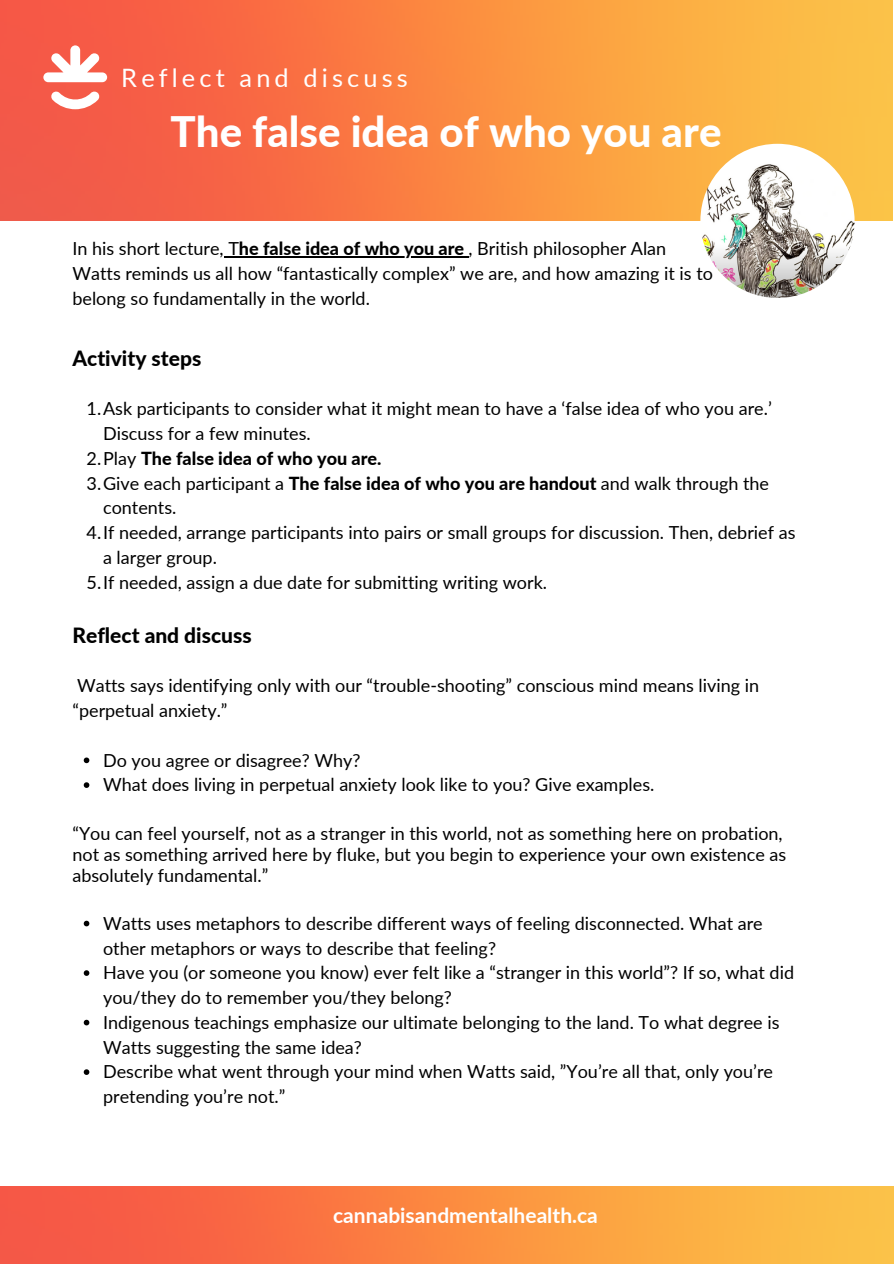
<style>
.page{position:relative;width:894px;height:1264px;background:#fff}
.page>*{position:absolute;margin:0;border:0;box-sizing:border-box;transform-origin:0 0}
.t1{font:800 42px "Lato";color:#fff}
.t2{font:25.35px "Lato";letter-spacing:.165em;color:#fff}
.t3{font:800 21px "Lato";color:#000}
.t4{font:700 21px "Lato";color:#fff}
.t5{font:18px/24.8px "Lato";color:#000}
.t6{font:800 18px "Lato";color:#000}
.s1{font-weight:800}
.s2{font-weight:400}
</style>
<div class="page">
<img style="left:0;top:0;width:892px;height:221px">
<svg style="left:43px;top:45px;width:64px;height:37px"></svg>
<svg style="left:51px;top:91px;width:49px;height:18px"></svg>
<img style="left:0;top:1186px;width:893px;height:77px">
<img style="left:700px;top:144px;width:154px;height:154px;border-radius:50%">
<svg style="left:224px;top:256px;width:15px;height:1px"></svg>
<hr style="left:239px;top:256px;width:229px;height:1px;background:#000">
<svg style="left:84px;top:757px;width:5px;height:6px"></svg>
<svg style="left:84px;top:782px;width:5px;height:6px"></svg>
<svg style="left:84px;top:920px;width:5px;height:6px"></svg>
<svg style="left:84px;top:970px;width:5px;height:5px"></svg>
<svg style="left:84px;top:1019px;width:5px;height:6px"></svg>
<svg style="left:84px;top:1069px;width:5px;height:5px"></svg>
<p class="t2" style="left:121px;top:62px;width:288px">Reflect and discuss</p>
<h2 class="t1" style="left:170px;top:105px;width:552px">The false idea of who you are</h2>
<p class="t5" style="left:72px;top:236px;width:595px">In his short lecture, T<span class="s1">he false idea of who you are</span> , British philosopher Alan</p>
<p class="t5" style="left:72px;top:261px;width:641px">Watts reminds us all how “fantastically complex” we are, and how amazing it is to belong so fundamentally in the world.</p>
<p class="t3" style="left:72px;top:345px;width:130px">Activity steps</p>
<p class="t5" style="left:103px;top:396px;width:670px;text-indent:-16px">1.Ask participants to consider what it might mean to have a ‘false idea of who you are.’<br>Discuss for a few minutes.</p>
<h3 class="t6" style="left:87px;top:447px;width:296px"><span class="s2">2.Play</span> The false idea of who you are.</h3>
<p class="t5" style="left:103px;top:470px;width:667px;text-indent:-16px">3.Give each participant a <span class="s1">The false idea of who you are handout</span> and walk through the contents.</p>
<p class="t5" style="left:103px;top:520px;width:693px;text-indent:-16px">4.If needed, arrange participants into pairs or small groups for discussion. Then, debrief as a larger group.</p>
<p class="t5" style="left:87px;top:569px;width:462px">5.If needed, assign a due date for submitting writing work.</p>
<p class="t3" style="left:72px;top:622px;width:181px">Reflect and discuss</p>
<p class="t5" style="left:72px;top:673px;width:688px">Watts says identifying only with our “trouble-shooting” conscious mind means living in “perpetual anxiety.”</p>
<h3 class="t5" style="left:103px;top:747px;width:259px">Do you agree or disagree? Why?</h3>
<p class="t5" style="left:103px;top:772px;width:552px">What does living in perpetual anxiety look like to you? Give examples.</p>
<p class="t5" style="left:72px;top:822px;width:715px;line-height:21.3px">“You can feel yourself, not as a stranger in this world, not as something here on probation, not as something arrived here by fluke, but you begin to experience your own existence as absolutely fundamental.”</p>
<p class="t5" style="left:103px;top:910px;width:661px">Watts uses metaphors to describe different ways of feeling disconnected. What are other metaphors or ways to describe that feeling?</p>
<p class="t5" style="left:103px;top:959px;width:692px">Have you (or someone you know) ever felt like a “stranger in this world”? If so, what did you/they do to remember you/they belong?</p>
<p class="t5" style="left:103px;top:1009px;width:677px">Indigenous teachings emphasize our ultimate belonging to the land. To what degree is<br>Watts suggesting the same idea?</p>
<p class="t5" style="left:103px;top:1058px;width:671px">Describe what went through your mind when Watts said, ”You’re all that, only you’re pretending you’re not.”</p>
<p class="t4" style="left:333px;top:1202px;width:266px">cannabisandmentalhealth.ca</p>
</div>
